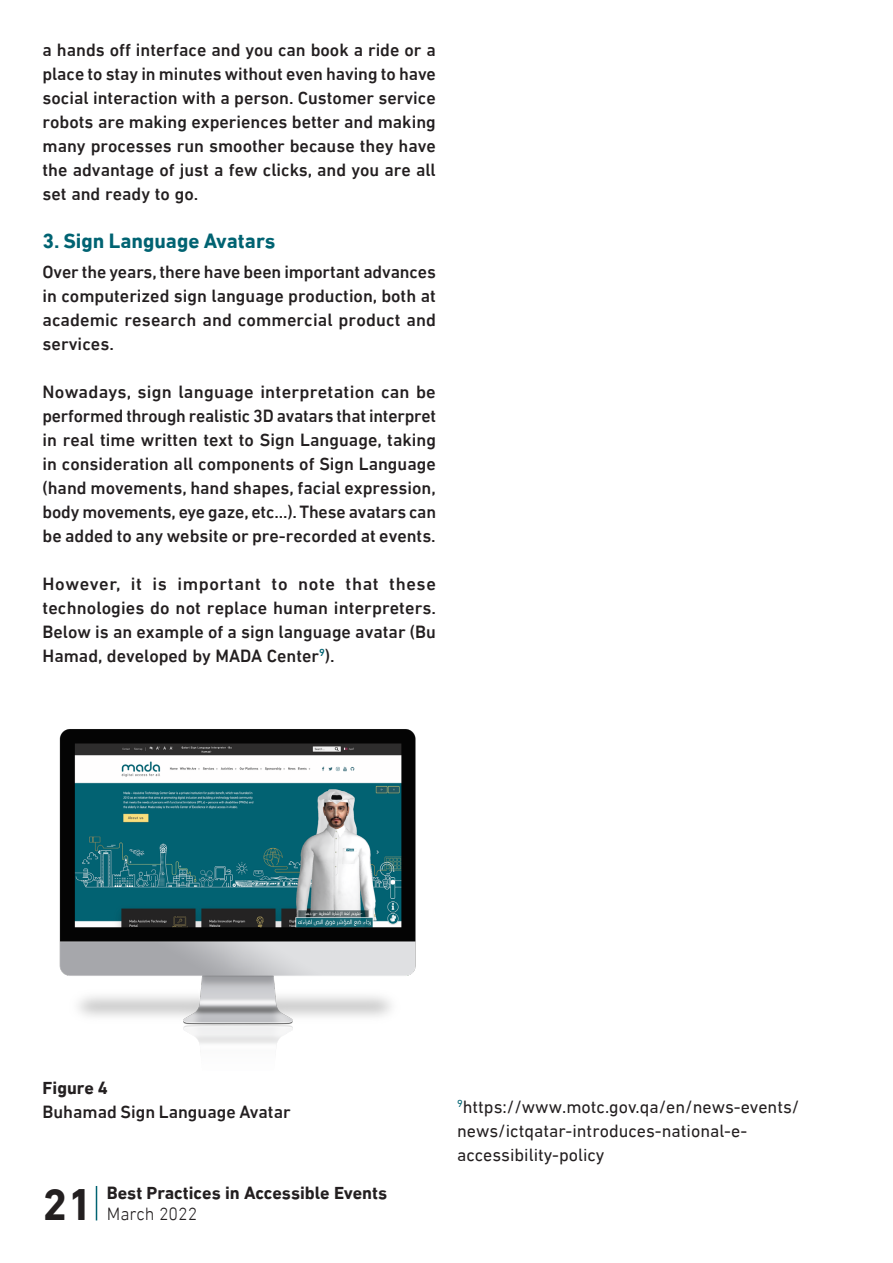
<style>
.page{position:relative;width:893px;height:1263px;background:#fff}
.page>*{position:absolute;margin:0;border:0;box-sizing:border-box;transform-origin:0 0}
.t1{font:700 45px "DIN Next LT Arabic";color:#231f20}
.t2{font:700 21px "DIN Next LT Arabic";color:#006372}
.t3{font:500 18px/24px "DIN Next LT Arabic";color:#231f20;text-align:justify}
.t4{font:18px/24px "DIN Next LT Arabic";color:#231f20}
.t5{font:700 18px "DIN Next LT Arabic";color:#231f20}
.t6{font:300 18px "DIN Next LT Arabic";color:#231f20}
</style>
<div class="page">
<hr style="left:96px;top:1186px;width:1px;height:34px;background:#006372">
<img style="left:59px;top:729px;width:357px;height:315px">
<p class="t3" style="left:43px;top:38px;width:395px">a hands off interface and you can book a ride or a place to stay in minutes without even having to have social interaction with a person. Customer service robots are making experiences better and making many processes run smoother because they have the advantage of just a few clicks, and you are all set and ready to go.</p>
<p class="t2" style="left:43px;top:228px;width:234px">3. Sign Language Avatars</p>
<p class="t3" style="left:43px;top:260px;width:395px">Over the years, there have been important advances in computerized sign language production, both at academic research and commercial product and services.</p>
<p class="t3" style="left:43px;top:380px;width:395px">Nowadays, sign language interpretation can be performed through realistic 3D avatars that interpret in real time written text to Sign Language, taking in consideration all components of Sign Language (hand movements, hand shapes, facial expression, body movements, eye gaze, etc...). These avatars can be added to any website or pre-recorded at events.</p>
<p class="t3" style="left:43px;top:572px;width:395px">However, it is important to note that these technologies do not replace human interpreters.<br>Below is an example of a sign language avatar (Bu Hamad, developed by MADA Center<sup>9</sup>).</p>
<p class="t5" style="left:43px;top:1077px;width:67px">Figure 4</p>
<p class="t3" style="left:43px;top:1100px;width:250px">Buhamad Sign Language Avatar</p>
<p class="t4" style="left:457px;top:1094px;width:344px"><sup>9</sup>https://www.motc.gov.qa/en/news-events/ news/ictqatar-introduces-national-e&shy;accessibility-policy</p>
<h1 class="t1" style="left:43px;top:1178px;width:52px">21</h1>
<p class="t5" style="left:107px;top:1183px;width:282px">Best Practices in Accessible Events</p>
<p class="t6" style="left:107px;top:1204px;width:92px">March 2022</p>
</div>
